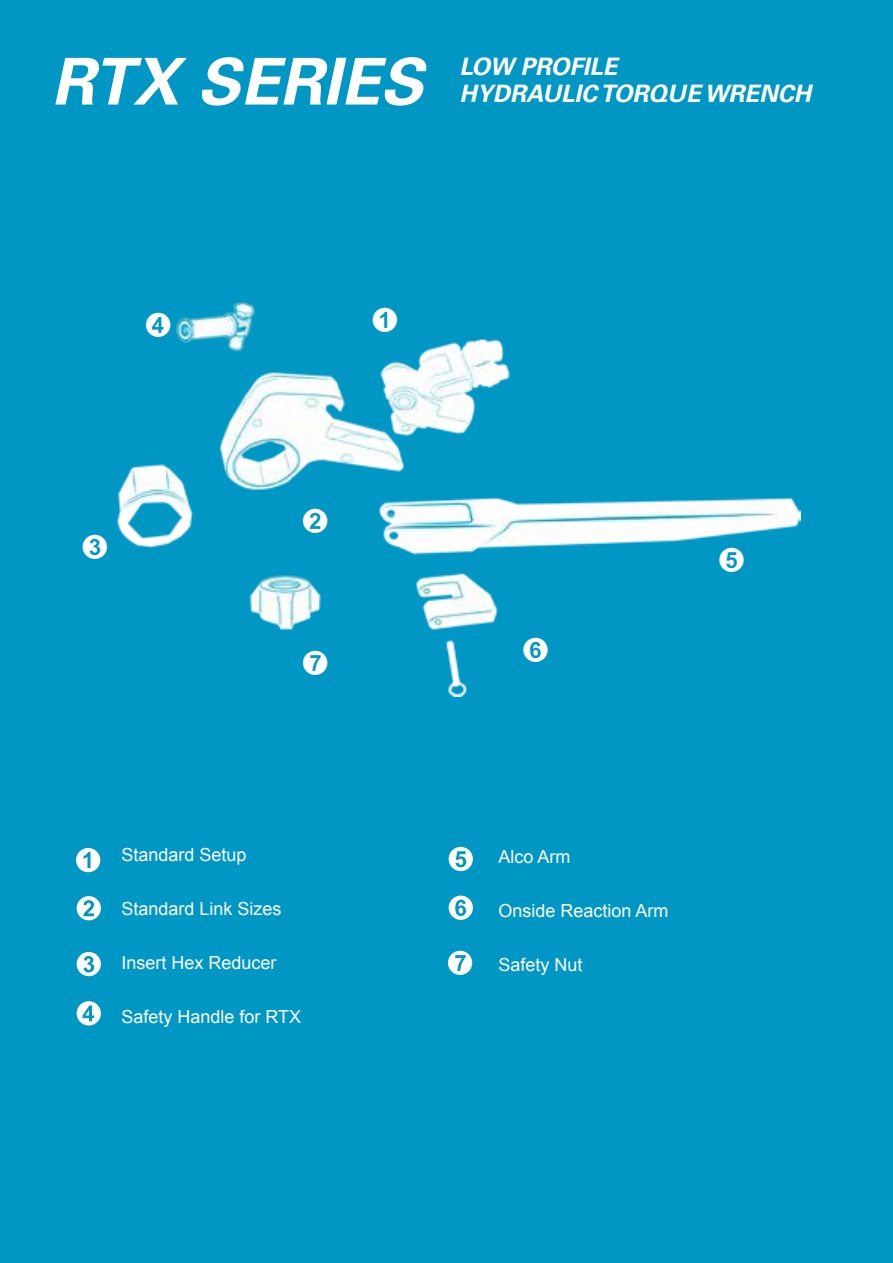
<style>
.page{position:relative;width:893px;height:1263px;background:#0097c4}
.page>*{position:absolute;margin:0;border:0;box-sizing:border-box;transform-origin:0 0}
.t1{font:italic 700 64.5px "Univers LT Std";color:#fff}
.t2{font:italic 700 24px/27px "Univers LT Std";color:#fff}
.t3{font:18px "Arial";color:#fff}
</style>
<div class="page">
<img style="left:116px;top:303px;width:685px;height:394px">
<svg style="left:77px;top:896px;width:24px;height:24px"></svg>
<svg style="left:77px;top:952px;width:24px;height:24px"></svg>
<svg style="left:449px;top:847px;width:24px;height:24px"></svg>
<svg style="left:449px;top:895px;width:24px;height:25px"></svg>
<svg style="left:448px;top:951px;width:24px;height:24px"></svg>
<svg style="left:76px;top:848px;width:24px;height:24px"></svg>
<svg style="left:77px;top:1001px;width:24px;height:24px"></svg>
<svg style="left:303px;top:509px;width:24px;height:24px"></svg>
<svg style="left:720px;top:548px;width:24px;height:24px"></svg>
<svg style="left:373px;top:307px;width:24px;height:25px"></svg>
<svg style="left:303px;top:650px;width:24px;height:25px"></svg>
<svg style="left:524px;top:637px;width:24px;height:25px"></svg>
<svg style="left:146px;top:313px;width:24px;height:24px"></svg>
<h1 class="t1" style="left:51px;top:44px;width:373px">RTX SERIES</h1>
<h2 class="t2" style="left:459px;top:54px;width:353px">LOW PROFILE<br>HYDRAULIC TORQUE WRENCH</h2>
<p class="t3" style="left:122px;top:842px;width:127px">Standard Setup</p>
<p class="t3" style="left:122px;top:896px;width:162px">Standard Link Sizes</p>
<p class="t3" style="left:122px;top:950px;width:157px">Insert Hex Reducer</p>
<p class="t3" style="left:122px;top:1004px;width:181px">Safety Handle for RTX</p>
<p class="t3" style="left:498px;top:844px;width:74px">Alco Arm</p>
<p class="t3" style="left:498px;top:898px;width:172px">Onside Reaction Arm</p>
<p class="t3" style="left:498px;top:952px;width:86px">Safety Nut</p>
</div>
